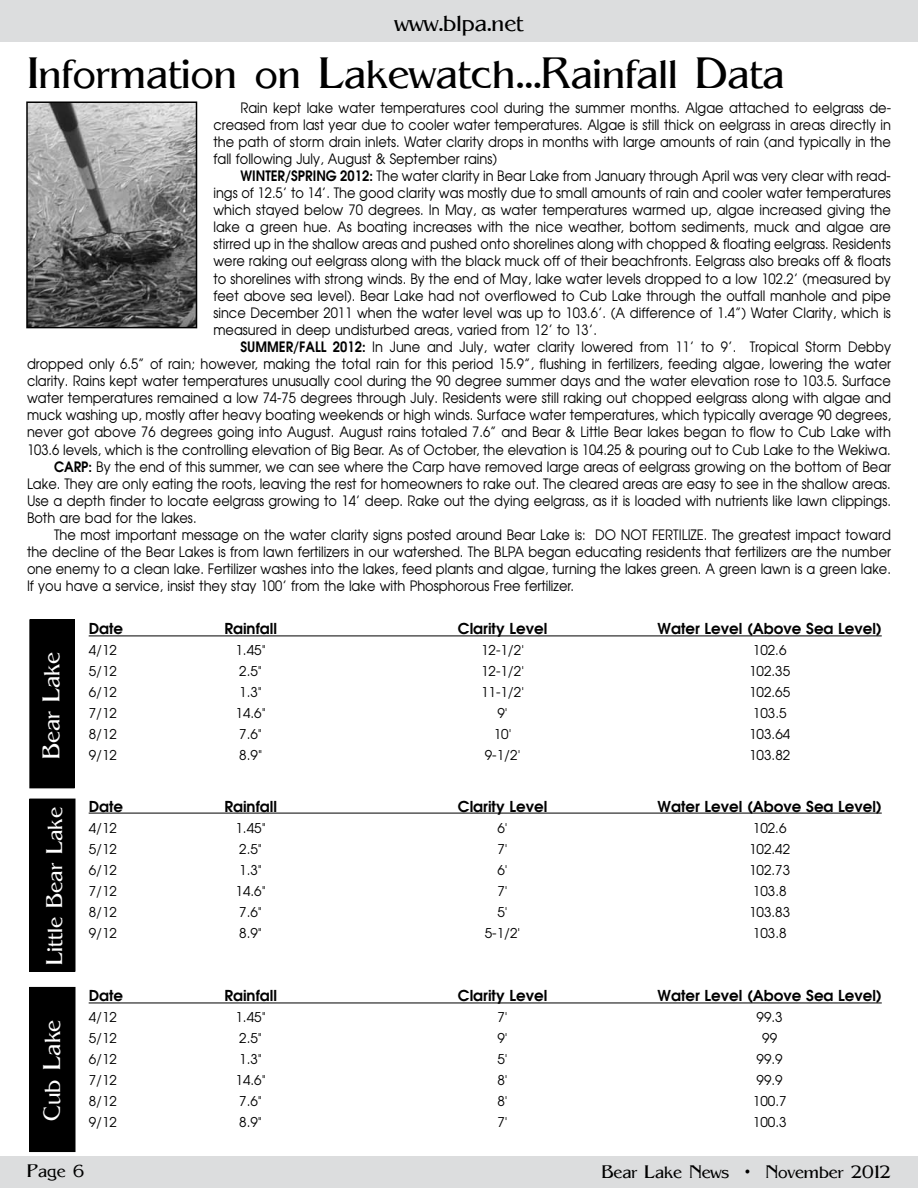
<style>
.page{position:relative;width:918px;height:1188px;background:#fff}
.page>*{position:absolute;margin:0;border:0;box-sizing:border-box;transform-origin:0 0}
.t1{font:43.5px "Pegasus";color:#000}
.t2{font:24px "Pegasus";color:#fff}
.t3{font:24px "Pegasus";color:#000}
.t4{font:22.5px "Pegasus";color:#fff}
.t5{font:18px "Pegasus";color:#000}
.t6{font:700 15px "Avian";color:#000}
.t7{font:14.25px/17.1px "Avian";color:#000;text-align:justify;scale:.91 1}
.t8{font:700 14.25px "Avian";color:#000;scale:.91 1}
.t9{font:13.5px "Avian";color:#000}
.s1{font-weight:700}
</style>
<div class="page">
<div style="left:0;top:1156px;width:918px;height:32px;background:#dcddde"></div>
<div style="left:0;top:0;width:918px;height:42px;background:#dcddde"></div>
<hr style="left:89px;top:636px;width:793px;height:1px;background:#000">
<hr style="left:89px;top:813px;width:793px;height:1px;background:#000">
<div style="left:30px;top:620px;width:44px;height:168px;background:#000"></div>
<div style="left:30px;top:799px;width:45px;height:172px;background:#000"></div>
<hr style="left:89px;top:1003px;width:793px;height:1px;background:#000">
<div style="left:30px;top:987px;width:45px;height:165px;background:#000"></div>
<img style="left:29px;top:104px;width:165px;height:221px">
<div style="left:26px;top:101px;width:171px;height:227px;border:2px solid #000"></div>
<h2 class="t3" style="left:395px;top:8px;width:130px">www.blpa.net</h2>
<h1 class="t1" style="left:28px;top:47px;width:758px">Information on Lakewatch...Rainfall Data</h1>
<p class="t7" style="left:213px;top:100px;width:746px;text-indent:27px">Rain kept lake water temperatures cool during the summer months. Algae attached to eelgrass de&shy;creased from last year due to cooler water temperatures. Algae is still thick on eelgrass in areas directly in the path of storm drain inlets. Water clarity drops in months with large amounts of rain (and typically in the fall following July, August &amp; September rains)</p>
<p class="t8" style="left:240px;top:168px;width:21px">Winter</p>
<p class="t8" style="left:285px;top:168px;width:24px">/Spring</p>
<p class="t7" style="left:213px;top:168px;width:746px;text-indent:127px"><span class="s1">2012:</span> The water clarity in Bear Lake from January through April was very clear with read&shy;ings of 12.5’ to 14’. The good clarity was mostly due to small amounts of rain and cooler water temperatures which stayed below 70 degrees. In May, as water temperatures warmed up, algae increased giving the lake a green hue. As boating increases with the nice weather, bottom sediments, muck and algae are stirred up in the shallow areas and pushed onto shorelines along with chopped &amp; floating eelgrass. Residents were raking out eelgrass along with the black muck off of their beachfronts. Eelgrass also breaks off &amp; floats to shorelines with strong winds. By the end of May, lake water levels dropped to a low 102.2’ (measured by feet above sea level). Bear Lake had not overflowed to Cub Lake through the outfall manhole and pipe since December 2011 when the water level was up to 103.6’. (A difference of 1.4”) Water Clarity, which is measured in deep undisturbed areas, varied from 12’ to 13’.</p>
<p class="t8" style="left:240px;top:339px;width:81px">Summer/Fall</p>
<p class="t7" style="left:333px;top:339px;width:615px"><span class="s1">2012:</span> In June and July, water clarity lowered from 11’ to 9’. Tropical Storm Debby</p>
<p class="t7" style="left:27px;top:356px;width:951px">dropped only 6.5” of rain; however, making the total rain for this period 15.9”, flushing in fertilizers, feeding algae, lowering the water</p>
<p class="t7" style="left:27px;top:373px;width:951px">clarity. Rains kept water temperatures unusually cool during the 90 degree summer days and the water elevation rose to 103.5. Surface</p>
<p class="t7" style="left:27px;top:391px;width:951px">water temperatures remained a low 74-75 degrees through July. Residents were still raking out chopped eelgrass along with algae and</p>
<p class="t7" style="left:27px;top:408px;width:951px">muck washing up, mostly after heavy boating weekends or high winds. Surface water temperatures, which typically average 90 degrees,</p>
<p class="t7" style="left:27px;top:425px;width:951px">never got above 76 degrees going into August. August rains totaled 7.6” and Bear &amp; Little Bear lakes began to flow to Cub Lake with</p>
<p class="t7" style="left:27px;top:442px;width:951px">103.6 levels, which is the controlling elevation of Big Bear. As of October, the elevation is 104.25 &amp; pouring out to Cub Lake to the Wekiwa.</p>
<p class="t7" style="left:54px;top:459px;width:921px"><span class="s1">Carp:</span> By the end of this summer, we can see where the Carp have removed large areas of eelgrass growing on the bottom of Bear</p>
<p class="t7" style="left:27px;top:476px;width:951px">Lake. They are only eating the roots, leaving the rest for homeowners to rake out. The cleared areas are easy to see in the shallow areas.</p>
<p class="t7" style="left:27px;top:493px;width:951px">Use a depth finder to locate eelgrass growing to 14’ deep. Rake out the dying eelgrass, as it is loaded with nutrients like lawn clippings.</p>
<p class="t7" style="left:27px;top:510px;width:188px">Both are bad for the lakes.</p>
<p class="t7" style="left:54px;top:527px;width:921px">The most important message on the water clarity signs posted around Bear Lake is: DO NOT FERTILIZE. The greatest impact toward</p>
<p class="t7" style="left:27px;top:544px;width:951px">the decline of the Bear Lakes is from lawn fertilizers in our watershed. The BLPA began educating residents that fertilizers are the number</p>
<p class="t7" style="left:27px;top:562px;width:951px">one enemy to a clean lake. Fertilizer washes into the lakes, feed plants and algae, turning the lakes green. A green lawn is a green lake.</p>
<p class="t7" style="left:27px;top:579px;width:603px">If you have a service, insist they stay 100’ from the lake with Phosphorous Free fertilizer.</p>
<h2 class="t2" style="left:37px;top:759px;width:109px;rotate:-90deg">Bear Lake</h2>
<h3 class="t4" style="left:41px;top:965px;width:159px;rotate:-90deg">Little Bear Lake</h3>
<h2 class="t2" style="left:37px;top:1121px;width:103px;rotate:-90deg">Cub Lake</h2>
<p class="t6" style="left:89px;top:621px;width:36px">Date</p>
<p class="t6" style="left:224px;top:621px;width:54px">Rainfall</p>
<p class="t6" style="left:458px;top:621px;width:91px">Clarity Level</p>
<p class="t6" style="left:658px;top:621px;width:226px">Water Level (Above Sea Level)</p>
<p class="t9" style="left:89px;top:644px;width:30px">4/12</p>
<p class="t9" style="left:236px;top:644px;width:32px">1.45"</p>
<p class="t9" style="left:481px;top:644px;width:45px">12-1/2'</p>
<p class="t9" style="left:753px;top:644px;width:35px">102.6</p>
<p class="t9" style="left:89px;top:665px;width:30px">5/12</p>
<p class="t9" style="left:239px;top:665px;width:24px">2.5"</p>
<p class="t9" style="left:481px;top:665px;width:45px">12-1/2'</p>
<p class="t9" style="left:749px;top:665px;width:43px">102.35</p>
<p class="t9" style="left:89px;top:686px;width:30px">6/12</p>
<p class="t9" style="left:239px;top:686px;width:24px">1.3"</p>
<p class="t9" style="left:481px;top:686px;width:45px">11-1/2'</p>
<p class="t9" style="left:749px;top:686px;width:43px">102.65</p>
<p class="t9" style="left:89px;top:707px;width:30px">7/12</p>
<p class="t9" style="left:236px;top:707px;width:32px">14.6"</p>
<p class="t9" style="left:497px;top:707px;width:12px">9'</p>
<p class="t9" style="left:753px;top:707px;width:35px">103.5</p>
<p class="t9" style="left:89px;top:728px;width:30px">8/12</p>
<p class="t9" style="left:239px;top:728px;width:24px">7.6"</p>
<p class="t9" style="left:494px;top:728px;width:19px">10'</p>
<p class="t9" style="left:749px;top:728px;width:43px">103.64</p>
<p class="t9" style="left:89px;top:749px;width:30px">9/12</p>
<p class="t9" style="left:239px;top:749px;width:24px">8.9"</p>
<p class="t9" style="left:485px;top:749px;width:37px">9-1/2'</p>
<p class="t9" style="left:749px;top:749px;width:43px">103.82</p>
<p class="t6" style="left:89px;top:798px;width:36px">Date</p>
<p class="t6" style="left:224px;top:798px;width:54px">Rainfall</p>
<p class="t6" style="left:458px;top:798px;width:91px">Clarity Level</p>
<p class="t6" style="left:658px;top:798px;width:226px">Water Level (Above Sea Level)</p>
<p class="t9" style="left:89px;top:821px;width:30px">4/12</p>
<p class="t9" style="left:236px;top:821px;width:32px">1.45"</p>
<p class="t9" style="left:497px;top:821px;width:12px">6'</p>
<p class="t9" style="left:753px;top:821px;width:35px">102.6</p>
<p class="t9" style="left:89px;top:842px;width:30px">5/12</p>
<p class="t9" style="left:239px;top:842px;width:24px">2.5"</p>
<p class="t9" style="left:497px;top:842px;width:12px">7'</p>
<p class="t9" style="left:749px;top:842px;width:43px">102.42</p>
<p class="t9" style="left:89px;top:863px;width:30px">6/12</p>
<p class="t9" style="left:239px;top:863px;width:24px">1.3"</p>
<p class="t9" style="left:497px;top:863px;width:12px">6'</p>
<p class="t9" style="left:749px;top:863px;width:43px">102.73</p>
<p class="t9" style="left:89px;top:884px;width:30px">7/12</p>
<p class="t9" style="left:236px;top:884px;width:32px">14.6"</p>
<p class="t9" style="left:497px;top:884px;width:12px">7'</p>
<p class="t9" style="left:753px;top:884px;width:35px">103.8</p>
<p class="t9" style="left:89px;top:905px;width:30px">8/12</p>
<p class="t9" style="left:239px;top:905px;width:24px">7.6"</p>
<p class="t9" style="left:497px;top:905px;width:12px">5'</p>
<p class="t9" style="left:749px;top:905px;width:43px">103.83</p>
<p class="t9" style="left:89px;top:926px;width:30px">9/12</p>
<p class="t9" style="left:239px;top:926px;width:24px">8.9"</p>
<p class="t9" style="left:485px;top:926px;width:37px">5-1/2'</p>
<p class="t9" style="left:753px;top:926px;width:35px">103.8</p>
<p class="t6" style="left:89px;top:988px;width:36px">Date</p>
<p class="t6" style="left:224px;top:988px;width:54px">Rainfall</p>
<p class="t6" style="left:458px;top:988px;width:91px">Clarity Level</p>
<p class="t6" style="left:658px;top:988px;width:226px">Water Level (Above Sea Level)</p>
<p class="t9" style="left:89px;top:1011px;width:30px">4/12</p>
<p class="t9" style="left:236px;top:1011px;width:32px">1.45"</p>
<p class="t9" style="left:497px;top:1011px;width:12px">7'</p>
<p class="t9" style="left:757px;top:1011px;width:28px">99.3</p>
<p class="t9" style="left:89px;top:1032px;width:30px">5/12</p>
<p class="t9" style="left:239px;top:1032px;width:24px">2.5"</p>
<p class="t9" style="left:497px;top:1032px;width:12px">9'</p>
<p class="t9" style="left:762px;top:1032px;width:16px">99</p>
<p class="t9" style="left:89px;top:1053px;width:30px">6/12</p>
<p class="t9" style="left:239px;top:1053px;width:24px">1.3"</p>
<p class="t9" style="left:497px;top:1053px;width:12px">5'</p>
<p class="t9" style="left:757px;top:1053px;width:28px">99.9</p>
<p class="t9" style="left:89px;top:1074px;width:30px">7/12</p>
<p class="t9" style="left:236px;top:1074px;width:32px">14.6"</p>
<p class="t9" style="left:497px;top:1074px;width:12px">8'</p>
<p class="t9" style="left:757px;top:1074px;width:28px">99.9</p>
<p class="t9" style="left:89px;top:1095px;width:30px">8/12</p>
<p class="t9" style="left:239px;top:1095px;width:24px">7.6"</p>
<p class="t9" style="left:497px;top:1095px;width:12px">8'</p>
<p class="t9" style="left:753px;top:1095px;width:35px">100.7</p>
<p class="t9" style="left:89px;top:1116px;width:30px">9/12</p>
<p class="t9" style="left:239px;top:1116px;width:24px">8.9"</p>
<p class="t9" style="left:497px;top:1116px;width:12px">7'</p>
<p class="t9" style="left:753px;top:1116px;width:35px">100.3</p>
<p class="t5" style="left:27px;top:1160px;width:59px">Page 6</p>
<p class="t5" style="left:602px;top:1161px;width:291px">Bear Lake News • November 2012</p>
</div>
